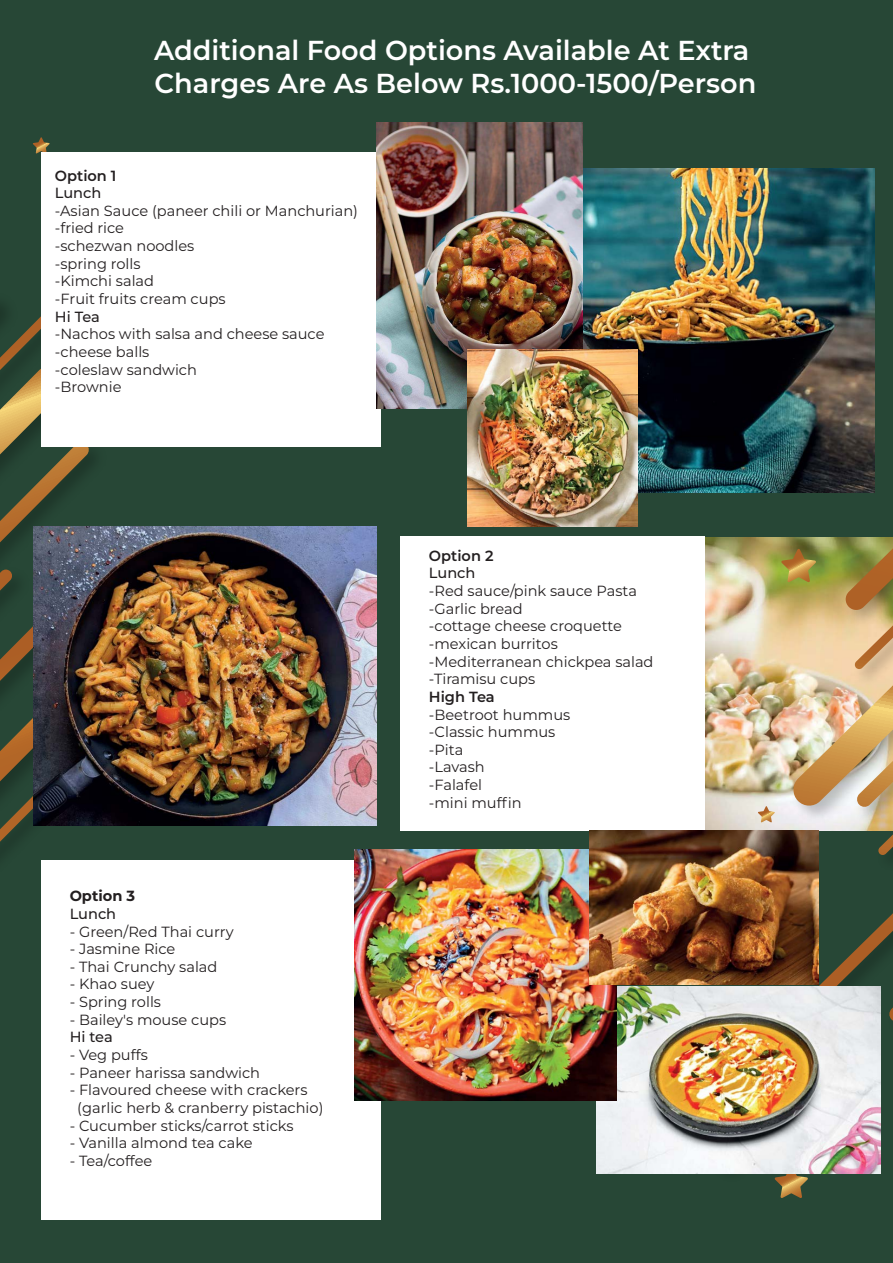
<style>
.page{position:relative;width:893px;height:1263px;background:#274736}
.page>*{position:absolute;margin:0;border:0;box-sizing:border-box;transform-origin:0 0}
.t1{font:600 27.45px/32.8px "Montserrat";color:#fff}
.t2{font:14.7px/17.7px "Montserrat";color:#231f20}
.t3{font:500 14.7px "Montserrat";letter-spacing:-.005em;color:#231f20}
.t4{font:600 14.7px "Montserrat";color:#231f20}
.t5{font:700 14.7px "Montserrat";color:#231f20}
</style>
<div class="page">
<svg style="left:33px;top:137px;width:17px;height:17px"></svg>
<img style="left:0;top:454px;width:112px;height:400px">
<svg style="left:0;top:619px;width:34px;height:62px"></svg>
<svg style="left:0;top:306px;width:90px;height:236px"></svg>
<svg style="left:0;top:569px;width:13px;height:22px"></svg>
<svg style="left:0;top:707px;width:74px;height:135px"></svg>
<img style="left:704px;top:393px;width:189px;height:594px">
<img style="left:792px;top:685px;width:101px;height:123px">
<svg style="left:854px;top:625px;width:39px;height:44px;background:#dab082"></svg>
<svg style="left:878px;top:834px;width:15px;height:21px"></svg>
<svg style="left:845px;top:548px;width:48px;height:63px;background:#9a7a37"></svg>
<svg style="left:774px;top:1174px;width:34px;height:24px"></svg>
<svg style="left:807px;top:913px;width:86px;height:108px"></svg>
<div style="left:41px;top:153px;width:340px;height:294px;background:#fff"></div>
<div style="left:41px;top:860px;width:340px;height:360px;background:#fff"></div>
<div style="left:400px;top:536px;width:304px;height:294px;background:#fff"></div>
<img style="left:596px;top:987px;width:285px;height:187px">
<img style="left:354px;top:849px;width:262px;height:251px">
<img style="left:590px;top:830px;width:229px;height:154px">
<img style="left:582px;top:168px;width:292px;height:325px">
<img style="left:377px;top:122px;width:205px;height:287px">
<img style="left:467px;top:350px;width:170px;height:177px">
<img style="left:34px;top:527px;width:343px;height:298px">
<h1 class="t1" style="left:154px;top:33px;width:604px">Additional Food Options Available At Extra<br>Charges Are As Below Rs.1000-1500/Person</h1>
<p class="t4" style="left:55px;top:165px;width:63px">Option 1</p>
<p class="t3" style="left:55px;top:183px;width:48px">Lunch</p>
<p class="t2" style="left:55px;top:201px;width:305px">-Asian Sauce (paneer chili or Manchurian) -fried rice<br>-schezwan noodles<br>-spring rolls<br>-Kimchi salad<br>-Fruit fruits cream cups</p>
<p class="t3" style="left:55px;top:306px;width:47px">Hi Tea</p>
<p class="t2" style="left:55px;top:325px;width:271px">-Nachos with salsa and cheese sauce -cheese balls<br>-coleslaw sandwich<br>-Brownie</p>
<p class="t5" style="left:70px;top:885px;width:67px">Option 3</p>
<p class="t3" style="left:70px;top:903px;width:48px">Lunch</p>
<p class="t2" style="left:70px;top:922px;width:166px">- Green/Red Thai curry</p>
<p class="t2" style="left:70px;top:939px;width:107px">- Jasmine Rice</p>
<p class="t2" style="left:70px;top:957px;width:149px">- Thai Crunchy salad</p>
<p class="t2" style="left:70px;top:975px;width:86px">- Khao suey</p>
<p class="t2" style="left:70px;top:992px;width:93px">- Spring rolls</p>
<p class="t2" style="left:70px;top:1010px;width:158px">- Bailey's mouse cups</p>
<p class="t3" style="left:70px;top:1027px;width:45px">Hi tea</p>
<p class="t2" style="left:70px;top:1045px;width:80px">- Veg puffs</p>
<p class="t2" style="left:70px;top:1063px;width:192px">- Paneer harissa sandwich</p>
<p class="t2" style="left:77px;top:1081px;width:248px;text-indent:-8px">- Flavoured cheese with crackers (garlic herb &amp; cranberry pistachio)</p>
<p class="t2" style="left:70px;top:1116px;width:225px">- Cucumber sticks/carrot sticks</p>
<p class="t2" style="left:70px;top:1134px;width:184px">- Vanilla almond tea cake</p>
<p class="t2" style="left:70px;top:1151px;width:84px">- Tea/coffee</p>
<p class="t4" style="left:429px;top:545px;width:66px">Option 2</p>
<p class="t3" style="left:429px;top:563px;width:48px">Lunch</p>
<p class="t2" style="left:429px;top:581px;width:226px">-Red sauce/pink sauce Pasta -Garlic bread<br>-cottage cheese croquette -mexican burritos -Mediterranean chickpea salad -Tiramisu cups</p>
<p class="t4" style="left:429px;top:686px;width:67px">High Tea</p>
<p class="t2" style="left:429px;top:705px;width:143px">-Beetroot hummus -Classic hummus -Pita<br>-Lavash<br>-Falafel<br>-mini muffin</p>
</div>
